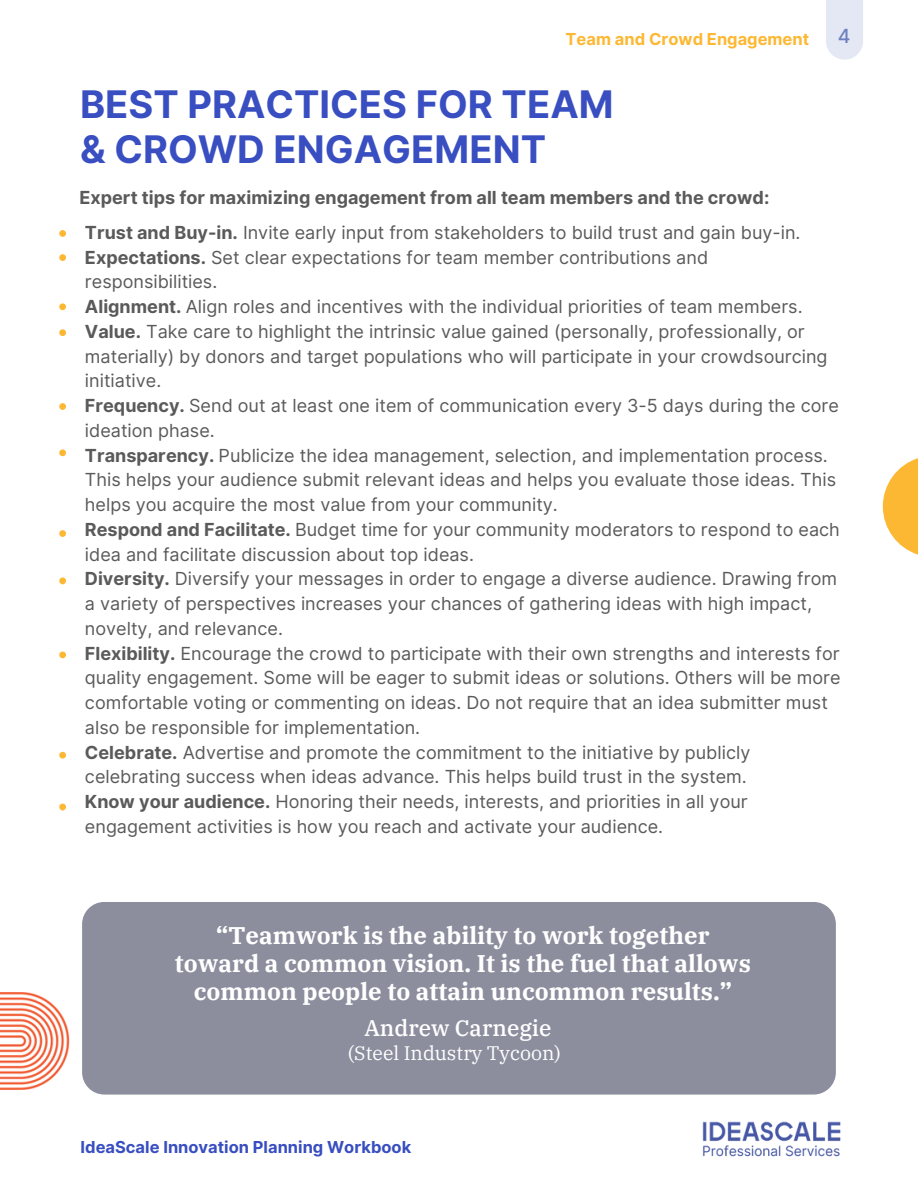
<style>
.page{position:relative;width:918px;height:1188px;background:#fff}
.page>*{position:absolute;margin:0;border:0;box-sizing:border-box;transform-origin:0 0}
.t1{font:700 37.95px/45px "Inter";color:#384ec1}
.t2{font:700 24px/28.2px "IBM Plex Serif";color:#fff;text-align:center}
.t3{font:500 22.5px "IBM Plex Serif";color:#fff}
.t4{font:19.5px "IBM Plex Serif";color:#fff}
.t5{font:500 19.5px "Inter";color:#6e80bf}
.t6{font:18px/24.8px "Inter";color:#595a59}
.t7{font:700 18px "Inter";color:#595a59}
.t8{font:700 16.5px "Inter";color:#384ec1}
.t9{font:700 16.5px "Inter";color:#fdb833}
.s1{font-weight:700}
</style>
<div class="page">
<div style="left:59px;top:403px;width:7px;height:7px;background:#fdb833;border-radius:50%"></div>
<div style="left:59px;top:230px;width:7px;height:7px;background:#fdb833;border-radius:50%"></div>
<div style="left:59px;top:254px;width:7px;height:7px;background:#fdb833;border-radius:50%"></div>
<div style="left:59px;top:303px;width:7px;height:7px;background:#fdb833;border-radius:50%"></div>
<div style="left:59px;top:329px;width:7px;height:7px;background:#fdb833;border-radius:50%"></div>
<div style="left:59px;top:449px;width:7px;height:7px;background:#fdb833;border-radius:50%"></div>
<div style="left:59px;top:530px;width:7px;height:7px;background:#fdb833;border-radius:50%"></div>
<div style="left:59px;top:577px;width:7px;height:7px;background:#fdb833;border-radius:50%"></div>
<div style="left:59px;top:652px;width:7px;height:6px;background:#fdb833;border-radius:50%"></div>
<div style="left:59px;top:752px;width:7px;height:7px;background:#fdb833;border-radius:50%"></div>
<div style="left:59px;top:804px;width:7px;height:6px;background:#fdb833;border-radius:50%"></div>
<svg style="left:826px;top:0;width:37px;height:60px;background:#e5e8f4"></svg>
<img style="left:0;top:992px;width:70px;height:98px">
<svg style="left:883px;top:458px;width:35px;height:97px"></svg>
<img style="left:702px;top:1121px;width:139px;height:36px">
<div style="left:82px;top:902px;width:754px;height:193px;background:#8c8e9e;border-radius:22px"></div>
<p class="t9" style="left:566px;top:29px;width:245px">Team and Crowd Engagement</p>
<p class="t1" style="left:80px;top:82px;width:535px">BEST PRACTICES FOR TEAM &amp; CROWD ENGAGEMENT</p>
<p class="t5" style="left:838px;top:24px;width:14px">4</p>
<p class="t7" style="left:79px;top:187px;width:691px">Expert tips for maximizing engagement from all team members and the crowd:</p>
<p class="t6" style="left:85px;top:220px;width:757px"><span class="s1">Trust and Buy-in.</span> Invite early input from stakeholders to build trust and gain buy-in.<br><span class="s1">Expectations.</span> Set clear expectations for team member contributions and responsibilities.<br><span class="s1">Alignment.</span> Align roles and incentives with the individual priorities of team members.<br><span class="s1">Value.</span> Take care to highlight the intrinsic value gained (personally, professionally, or materially) by donors and target populations who will participate in your crowdsourcing initiative.<br><span class="s1">Frequency.</span> Send out at least one item of communication every 3-5 days during the core ideation phase.<br><span class="s1">Transparency.</span> Publicize the idea management, selection, and implementation process.<br>This helps your audience submit relevant ideas and helps you evaluate those ideas. This helps you acquire the most value from your community.<br><span class="s1">Respond and Facilitate.</span> Budget time for your community moderators to respond to each idea and facilitate discussion about top ideas.<br><span class="s1">Diversity.</span> Diversify your messages in order to engage a diverse audience. Drawing from a variety of perspectives increases your chances of gathering ideas with high impact, novelty, and relevance.<br><span class="s1">Flexibility.</span> Encourage the crowd to participate with their own strengths and interests for quality engagement. Some will be eager to submit ideas or solutions. Others will be more comfortable voting or commenting on ideas. Do not require that an idea submitter must also be responsible for implementation.<br><span class="s1">Celebrate.</span> Advertise and promote the commitment to the initiative by publicly celebrating success when ideas advance. This helps build trust in the system.<br><span class="s1">Know your audience.</span> Honoring their needs, interests, and priorities in all your engagement activities is how you reach and activate your audience.</p>
<p class="t2" style="left:175px;top:921px;width:578px">“Teamwork is the ability to work together toward a common vision. It is the fuel that allows common people to attain uncommon results.”</p>
<p class="t3" style="left:364px;top:1013px;width:189px">Andrew Carnegie</p>
<p class="t4" style="left:348px;top:1040px;width:215px">(Steel Industry Tycoon)</p>
<p class="t8" style="left:81px;top:1138px;width:332px">IdeaScale Innovation Planning Workbook</p>
</div>
